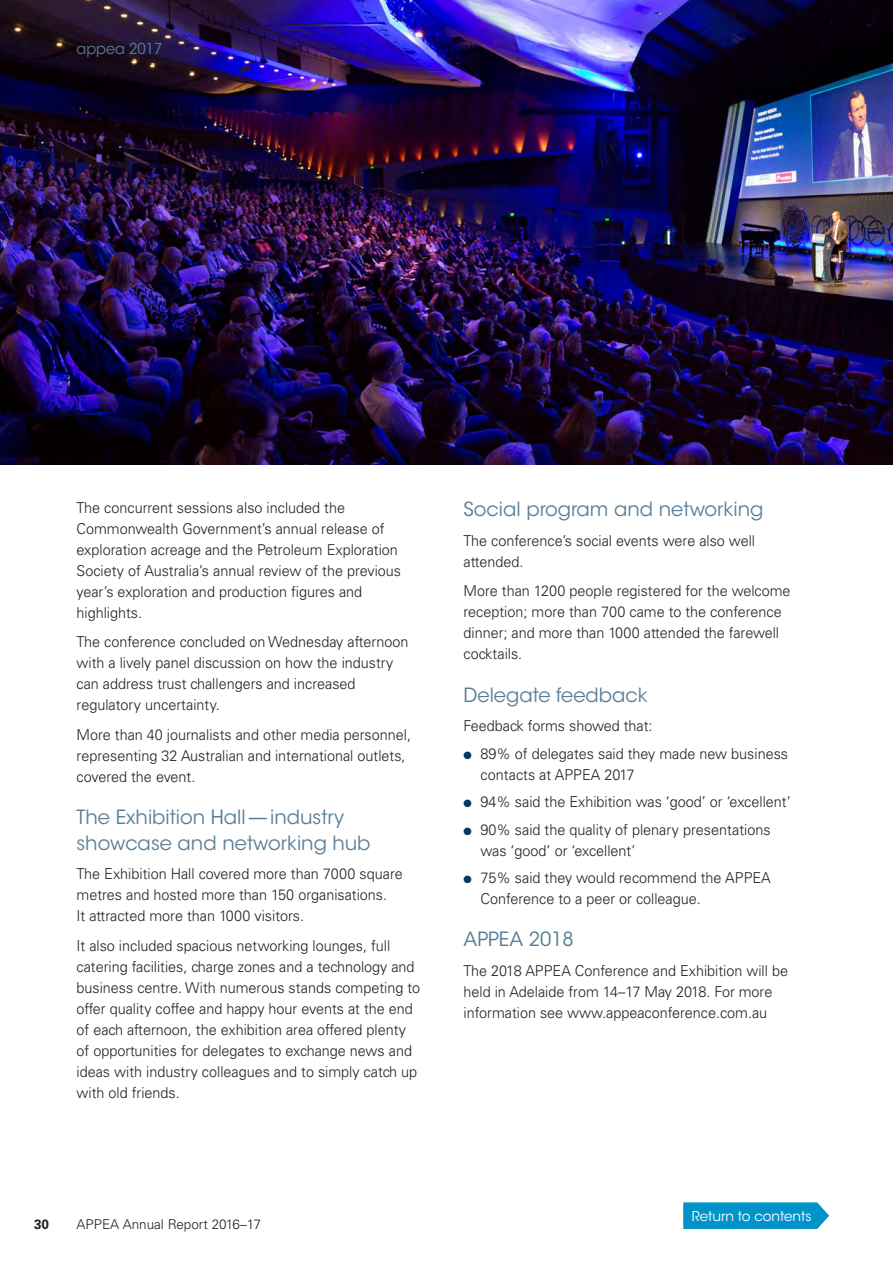
<style>
.page{position:relative;width:893px;height:1263px;background:#fff}
.page>*{position:absolute;margin:0;border:0;box-sizing:border-box;transform-origin:0 0}
.t1{font:19.5px/25.5px "ITC Avant Garde Std";color:#597e96}
.APPEA___Body{font:300 15px/21px "Univers LT Std";color:#231f20;scale:.96 1}
.APPEA___Body-2{font:15px "ITC Avant Garde Std";color:#597e96;scale:.96 1}
.t2{font:300 13.5px "Univers LT Std";color:#231f20}
.t3{font:13.5px "ITC Avant Garde Std";color:#fff}
.t4{font:700 13.5px "Univers LT Std";color:#231f20}
.s1{color:#003764}
</style>
<div class="page">
<svg style="left:683px;top:1202px;width:146px;height:27px;background:#0e98cb"></svg>
<img style="left:0;top:0;width:893px;height:465px">
<p class="APPEA___Body-2" style="left:77px;top:39px;width:91px">appea 2017</p>
<p class="APPEA___Body" style="left:77px;top:497px;width:340px">The concurrent sessions also included the Commonwealth Government’s annual release of exploration acreage and the Petroleum Exploration Society of Australia’s annual review of the previous year’s exploration and production figures and highlights.</p>
<p class="APPEA___Body" style="left:77px;top:631px;width:347px">The conference concluded on Wednesday afternoon with a lively panel discussion on how the industry can address trust challengers and increased regulatory uncertainty.</p>
<p class="APPEA___Body" style="left:77px;top:724px;width:350px">More than 40 journalists and other media personnel, representing 32 Australian and international outlets, covered the event.</p>
<h2 class="t1" style="left:77px;top:805px;width:295px">The Exhibition Hall—industry showcase and networking hub</h2>
<p class="APPEA___Body" style="left:77px;top:863px;width:341px">The Exhibition Hall covered more than 7000 square metres and hosted more than 150 organisations.<br>It attracted more than 1000 visitors.</p>
<p class="APPEA___Body" style="left:77px;top:935px;width:359px">It also included spacious networking lounges, full catering facilities, charge zones and a technology and business centre. With numerous stands competing to offer quality coffee and happy hour events at the end of each afternoon, the exhibition area offered plenty of opportunities for delegates to exchange news and ideas with industry colleagues and to simply catch up with old friends.</p>
<h2 class="t1" style="left:463px;top:497px;width:301px">Social program and networking</h2>
<p class="APPEA___Body" style="left:463px;top:530px;width:305px">The conference’s social events were also well attended.</p>
<p class="APPEA___Body" style="left:463px;top:580px;width:342px">More than 1200 people registered for the welcome reception; more than 700 came to the conference dinner; and more than 1000 attended the farewell cocktails.</p>
<h2 class="t1" style="left:463px;top:682px;width:186px">Delegate feedback</h2>
<p class="APPEA___Body" style="left:463px;top:715px;width:198px">Feedback forms showed that:</p>
<p class="APPEA___Body" style="left:480px;top:743px;width:322px;text-indent:-17px"><span class="s1">●</span> 89% of delegates said they made new business contacts at APPEA 2017</p>
<p class="APPEA___Body" style="left:463px;top:791px;width:342px"><span class="s1">●</span> 94% said the Exhibition was ‘good’ or ‘excellent’</p>
<p class="APPEA___Body" style="left:480px;top:819px;width:304px;text-indent:-17px"><span class="s1">●</span> 90% said the quality of plenary presentations was ‘good’ or ‘excellent’</p>
<p class="APPEA___Body" style="left:480px;top:867px;width:304px;text-indent:-17px"><span class="s1">●</span> 75% said they would recommend the APPEA<br>Conference to a peer or colleague.</p>
<h2 class="t1" style="left:463px;top:927px;width:112px">APPEA 2018</h2>
<p class="APPEA___Body" style="left:463px;top:960px;width:340px">The 2018 APPEA Conference and Exhibition will be held in Adelaide from 14–17 May 2018. For more information see www.appeaconference.com.au</p>
<p class="t4" style="left:34px;top:1216px;width:17px">30</p>
<p class="t2" style="left:77px;top:1216px;width:186px">APPEA Annual Report 2016–17</p>
<p class="t3" style="left:692px;top:1207px;width:121px">Return to contents</p>
</div>
